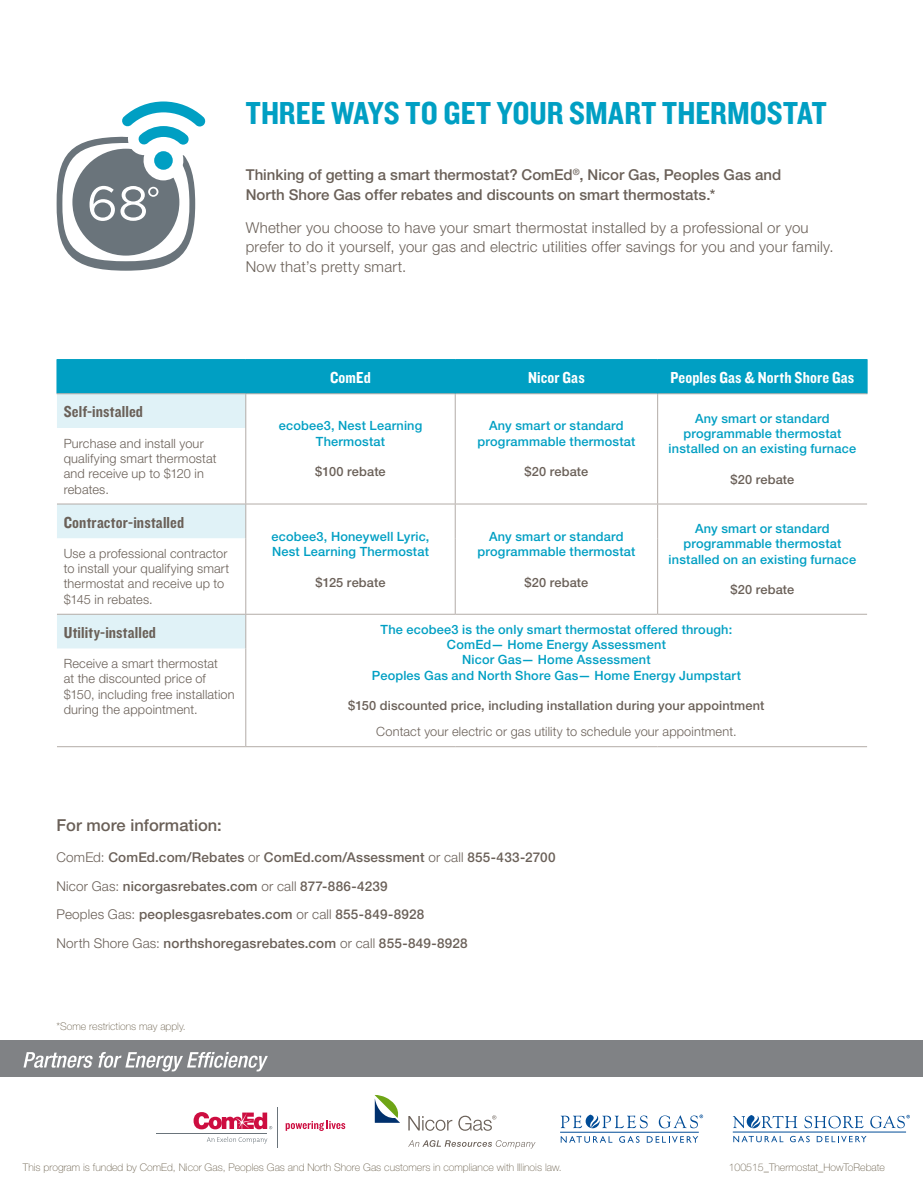
<style>
.page{position:relative;width:923px;height:1186px;background:#fff}
.page>*{position:absolute;margin:0;border:0;box-sizing:border-box;transform-origin:0 0}
.t1{font:33px "Knockout 50 Welterweight";color:#009fc3}
.t2{font:16.5px "Knockout 50 Welterweight";letter-spacing:.01em;color:#6a6058}
.t3{font:16.5px "Knockout 50 Welterweight";letter-spacing:.01em;color:#fff}
.t4{font:500 16.5px "Helvetica Neue LT Std";color:#6a6058}
.t5{font:300 15px/19.5px "Helvetica Neue LT Std";letter-spacing:.015em;color:#6a6058}
.t6{font:500 15px "Helvetica Neue LT Std";letter-spacing:-.005em;color:#6a6058}
.t7{font:500 13.5px "Helvetica Neue LT Std";letter-spacing:.01em;color:#6a6058}
.t8{font:500 12.75px/15.3px "Helvetica Neue LT Std";letter-spacing:.015em;color:#009fc3;text-align:center}
.t9{font:300 12.75px/15.3px "Helvetica Neue LT Std";letter-spacing:.01em;color:#6a6058}
.t10{font:500 12.75px "Helvetica Neue LT Std";letter-spacing:.015em;color:#6a6058}
.Disclaimer{font:100 10.5px "Helvetica Neue LT Std";color:#685d49}
.s1{font-weight:300}
</style>
<div class="page">
<div style="left:0;top:1040px;width:922px;height:36px;background:#808285"></div>
<svg style="left:23px;top:1052px;width:245px;height:19px"></svg>
<svg style="left:560px;top:1114px;width:87px;height:14px"></svg>
<svg style="left:560px;top:1136px;width:52px;height:6px"></svg>
<svg style="left:619px;top:1136px;width:20px;height:6px"></svg>
<svg style="left:646px;top:1136px;width:52px;height:6px"></svg>
<hr style="left:560px;top:1132px;width:138px;height:1px;background:#004c97">
<svg style="left:658px;top:1114px;width:44px;height:14px"></svg>
<svg style="left:732px;top:1115px;width:65px;height:13px"></svg>
<svg style="left:804px;top:1115px;width:59px;height:13px"></svg>
<svg style="left:870px;top:1114px;width:39px;height:14px"></svg>
<svg style="left:733px;top:1136px;width:50px;height:6px"></svg>
<svg style="left:790px;top:1135px;width:19px;height:7px"></svg>
<svg style="left:816px;top:1136px;width:50px;height:6px"></svg>
<hr style="left:732px;top:1131px;width:173px;height:1px;background:#004c97">
<svg style="left:207px;top:1136px;width:60px;height:7px"></svg>
<hr style="left:157px;top:1133px;width:110px;height:1px;background:#6a747b">
<hr style="left:277px;top:1107px;width:1px;height:40px;background:#6a747b">
<svg style="left:193px;top:1112px;width:79px;height:17px"></svg>
<svg style="left:285px;top:1121px;width:60px;height:10px"></svg>
<svg style="left:374px;top:1095px;width:26px;height:27px"></svg>
<svg style="left:408px;top:1140px;width:127px;height:8px"></svg>
<svg style="left:408px;top:1116px;width:44px;height:14px"></svg>
<svg style="left:458px;top:1115px;width:38px;height:15px"></svg>
<div style="left:58px;top:360px;width:808px;height:33px;background:#009fc3"></div>
<svg style="left:57px;top:394px;width:188px;height:254px"></svg>
<hr style="left:246px;top:393px;width:209px;height:1px;background:#b3aca7">
<hr style="left:455px;top:393px;width:202px;height:1px;background:#b3aca7">
<hr style="left:454px;top:394px;width:1px;height:34px;background:#b3aca7">
<hr style="left:657px;top:393px;width:210px;height:1px;background:#b3aca7">
<hr style="left:245px;top:428px;width:1px;height:75px;background:#b3aca7">
<hr style="left:454px;top:428px;width:1px;height:75px;background:#b3aca7">
<hr style="left:246px;top:503px;width:209px;height:1px;background:#b3aca7">
<hr style="left:455px;top:503px;width:202px;height:1px;background:#b3aca7">
<hr style="left:454px;top:504px;width:1px;height:34px;background:#b3aca7">
<hr style="left:657px;top:503px;width:209px;height:1px;background:#b3aca7">
<hr style="left:454px;top:538px;width:1px;height:76px;background:#b3aca7">
<hr style="left:246px;top:614px;width:209px;height:1px;background:#b3aca7">
<hr style="left:455px;top:614px;width:202px;height:1px;background:#b3aca7">
<hr style="left:657px;top:614px;width:209px;height:1px;background:#b3aca7">
<hr style="left:57px;top:746px;width:189px;height:1px;background:#b3aca7">
<hr style="left:245px;top:648px;width:1px;height:98px;background:#b3aca7">
<hr style="left:57px;top:359px;width:189px;height:1px;background:#009fc3">
<hr style="left:57px;top:360px;width:1px;height:33px;background:#009fc3">
<hr style="left:246px;top:359px;width:209px;height:1px;background:#009fc3">
<hr style="left:245px;top:360px;width:1px;height:33px;background:#009fc3">
<hr style="left:455px;top:359px;width:202px;height:1px;background:#009fc3">
<hr style="left:454px;top:360px;width:1px;height:33px;background:#009fc3">
<hr style="left:657px;top:359px;width:210px;height:1px;background:#009fc3">
<hr style="left:657px;top:360px;width:1px;height:33px;background:#009fc3">
<hr style="left:866px;top:360px;width:1px;height:33px;background:#009fc3">
<hr style="left:246px;top:746px;width:209px;height:1px;background:#b3aca7">
<hr style="left:455px;top:746px;width:202px;height:1px;background:#b3aca7">
<hr style="left:657px;top:746px;width:209px;height:1px;background:#b3aca7">
<hr style="left:245px;top:504px;width:1px;height:34px;background:#b3aca7">
<hr style="left:245px;top:538px;width:1px;height:76px;background:#b3aca7">
<hr style="left:245px;top:394px;width:1px;height:34px;background:#b3aca7">
<hr style="left:245px;top:614px;width:1px;height:34px;background:#b3aca7">
<hr style="left:57px;top:503px;width:189px;height:1px;background:#b3aca7">
<hr style="left:57px;top:614px;width:189px;height:1px;background:#b3aca7">
<hr style="left:57px;top:393px;width:189px;height:1px;background:#b3aca7">
<hr style="left:657px;top:394px;width:1px;height:34px;background:#b3aca7">
<hr style="left:657px;top:428px;width:1px;height:75px;background:#b3aca7">
<hr style="left:657px;top:504px;width:1px;height:34px;background:#b3aca7">
<hr style="left:657px;top:538px;width:1px;height:76px;background:#b3aca7">
<svg style="left:57px;top:137px;width:138px;height:134px"></svg>
<div style="left:62px;top:143px;width:127px;height:118px;background:#fff;border-radius:50%"></div>
<div style="left:72px;top:149px;width:107px;height:107px;background:#6a747b;border-radius:50%"></div>
<svg style="left:89px;top:101px;width:117px;height:120px"></svg>
<p class="t1" style="left:246px;top:92px;width:582px">THREE WAYS TO GET YOUR SMART THERMOSTAT</p>
<p class="t6" style="left:246px;top:166px;width:536px">Thinking of getting a smart thermostat? ComEd<sup>®</sup>, Nicor Gas, Peoples Gas and</p>
<p class="t6" style="left:246px;top:185px;width:471px">North Shore Gas offer rebates and discounts on smart thermostats.*</p>
<p class="t5" style="left:246px;top:217px;width:589px">Whether you choose to have your smart thermostat installed by a professional or you prefer to do it yourself, your gas and electric utilities offer savings for you and your family.<br>Now that’s pretty smart.</p>
<p class="t3" style="left:330px;top:367px;width:42px">ComEd</p>
<p class="t3" style="left:528px;top:367px;width:58px">Nicor Gas</p>
<p class="t3" style="left:670px;top:367px;width:185px">Peoples Gas &amp; North Shore Gas</p>
<p class="t2" style="left:64px;top:401px;width:81px">Self-installed</p>
<p class="t8" style="left:668px;top:410px;width:189px">Any smart or standard programmable thermostat installed on an existing furnace</p>
<p class="t10" style="left:730px;top:472px;width:65px">$20 rebate</p>
<p class="t8" style="left:278px;top:418px;width:145px">ecobee3, Nest Learning<br>Thermostat</p>
<p class="t10" style="left:315px;top:464px;width:72px">$100 rebate</p>
<p class="t8" style="left:477px;top:418px;width:159px">Any smart or standard programmable thermostat</p>
<p class="t10" style="left:524px;top:464px;width:65px">$20 rebate</p>
<p class="t9" style="left:64px;top:435px;width:154px">Purchase and install your qualifying smart thermostat and receive up to $120 in rebates.</p>
<p class="t2" style="left:64px;top:511px;width:122px">Contractor-installed</p>
<p class="t8" style="left:668px;top:521px;width:189px">Any smart or standard programmable thermostat installed on an existing furnace</p>
<p class="t10" style="left:730px;top:582px;width:65px">$20 rebate</p>
<p class="t8" style="left:271px;top:528px;width:159px;text-align:left">ecobee3, Honeywell Lyric,<br>Nest Learning Thermostat</p>
<p class="t10" style="left:315px;top:574px;width:72px">$125 rebate</p>
<p class="t8" style="left:477px;top:528px;width:159px">Any smart or standard programmable thermostat</p>
<p class="t10" style="left:524px;top:574px;width:65px">$20 rebate</p>
<p class="t9" style="left:64px;top:545px;width:167px">Use a professional contractor to install your qualifying smart thermostat and receive up to $145 in rebates.</p>
<p class="t2" style="left:64px;top:621px;width:94px">Utility-installed</p>
<p class="t8" style="left:380px;top:621px;width:353px">The ecobee3 is the only smart thermostat offered through:</p>
<p class="t8" style="left:447px;top:637px;width:220px">ComEd— Home Energy Assessment</p>
<p class="t8" style="left:462px;top:652px;width:190px">Nicor Gas— Home Assessment</p>
<p class="t8" style="left:372px;top:667px;width:370px">Peoples Gas and North Shore Gas— Home Energy Jumpstart</p>
<p class="t10" style="left:348px;top:698px;width:417px">$150 discounted price, including installation during your appointment</p>
<p class="t9" style="left:376px;top:724px;width:361px">Contact your electric or gas utility to schedule your appointment.</p>
<p class="t9" style="left:64px;top:655px;width:172px">Receive a smart thermostat<br>at the discounted price of $150, including free installation during the appointment.</p>
<p class="t4" style="left:57px;top:815px;width:167px">For more information:</p>
<p class="t7" style="left:57px;top:849px;width:500px"><span class="s1">ComEd:</span> ComEd.com/Rebates <span class="s1">or</span> ComEd.com/Assessment <span class="s1">or call</span> 855-433-2700</p>
<p class="t7" style="left:57px;top:878px;width:332px"><span class="s1">Nicor Gas:</span> nicorgasrebates.com <span class="s1">or call</span> 877-886-4239</p>
<p class="t7" style="left:57px;top:906px;width:369px"><span class="s1">Peoples Gas:</span> peoplesgasrebates.com <span class="s1">or call</span> 855-849-8928</p>
<p class="t7" style="left:57px;top:935px;width:412px"><span class="s1">North Shore Gas:</span> northshoregasrebates.com <span class="s1">or call</span> 855-849-8928</p>
<p class="Disclaimer" style="left:57px;top:1020px;width:131px">*Some restrictions may apply.</p>
<p class="Disclaimer" style="left:23px;top:1161px;width:540px">This program is funded by ComEd, Nicor Gas, Peoples Gas and North Shore Gas customers in compliance with Illinois law.</p>
<p class="Disclaimer" style="left:728px;top:1161px;width:158px">100515_Thermostat_HowToRebate</p>
</div>
